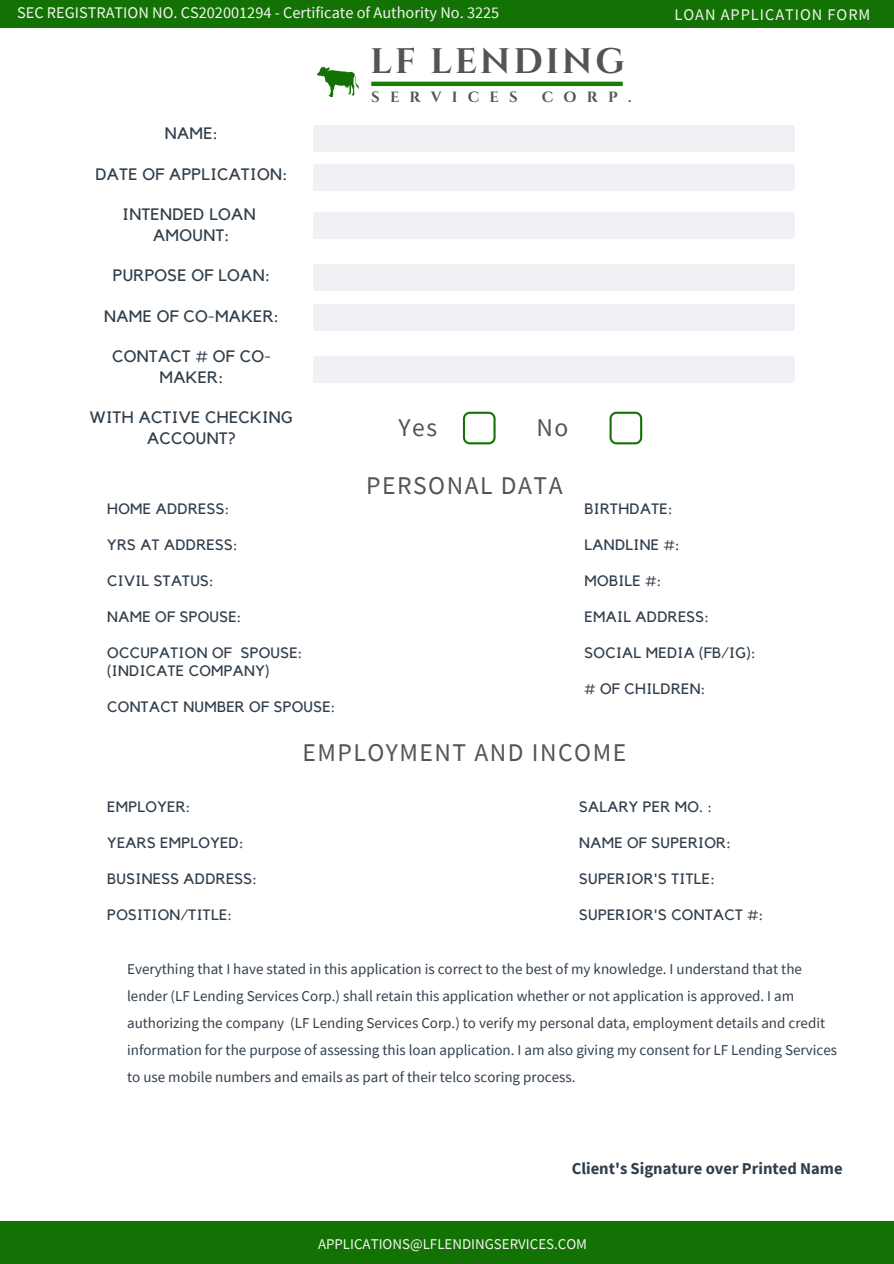
<style>
.page{position:relative;width:894px;height:1264px;background:#fff}
.page>*{position:absolute;margin:0;border:0;box-sizing:border-box;transform-origin:0 0}
.t1{font:700 35.4px "Cinzel";letter-spacing:.08em;color:#545454}
.t2{font:25.5px "Source Sans Pro";letter-spacing:.06em;color:#545454}
.t3{font:16.5px/20.2px "Kollektif";letter-spacing:.02em;color:#313f4c;text-align:center}
.t4{font:700 16.5px "Source Sans Pro";color:#313f4c}
.t5{font:16.2px "Source Sans Pro";color:#f4f5ef}
.t6{font:16.2px "Source Sans Pro";letter-spacing:.06em;color:#f4f5ef}
.t7{font:15px/27px "Source Sans Pro";color:#313f4c}
.t8{font:15px/18px "Kollektif";letter-spacing:.02em;color:#313f4c}
.t9{font:14.85px "Source Sans Pro";color:#f4f5ef}
.t10{font:700 14.85px "Cinzel";letter-spacing:.685em;color:#545454}
</style>
<div class="page">
<div style="left:313px;top:125px;width:481px;height:26px;background:#eff1f4"></div>
<div style="left:313px;top:164px;width:481px;height:26px;background:#eff1f4"></div>
<div style="left:313px;top:213px;width:481px;height:26px;background:#eff1f4"></div>
<div style="left:313px;top:264px;width:481px;height:26px;background:#eff1f4"></div>
<div style="left:313px;top:305px;width:481px;height:26px;background:#eff1f4"></div>
<div style="left:0;top:0;width:893px;height:28px;background:#127203"></div>
<div style="left:0;top:1221px;width:893px;height:42px;background:#127203"></div>
<svg style="left:317px;top:67px;width:42px;height:30px"></svg>
<svg style="left:371px;top:82px;width:251px;height:4px"></svg>
<div style="left:313px;top:356px;width:481px;height:26px;background:#eff1f4"></div>
<svg style="left:463px;top:412px;width:32px;height:32px"></svg>
<svg style="left:609px;top:412px;width:33px;height:32px"></svg>
<p class="t5" style="left:17px;top:2px;width:483px">SEC REGISTRATION NO. CS202001294 - Certificate of Authority No. 3225</p>
<p class="t6" style="left:674px;top:4px;width:197px">LOAN APPLICATION FORM</p>
<h1 class="t1" style="left:370px;top:39px;width:256px">LF LENDING</h1>
<p class="t3" style="left:165px;top:124px;width:55px">NAME:</p>
<p class="t3" style="left:95px;top:165px;width:193px">DATE OF APPLICATION:</p>
<p class="t3" style="left:122px;top:205px;width:134px">INTENDED LOAN<br>AMOUNT:</p>
<p class="t3" style="left:113px;top:266px;width:159px">PURPOSE OF LOAN:</p>
<p class="t3" style="left:104px;top:307px;width:176px">NAME OF CO-MAKER:</p>
<p class="t3" style="left:112px;top:347px;width:160px">CONTACT # OF CO-<br>MAKER:</p>
<p class="t3" style="left:90px;top:408px;width:204px">WITH ACTIVE CHECKING<br>ACCOUNT?</p>
<p class="t8" style="left:107px;top:500px;width:123px">HOME ADDRESS:</p>
<p class="t8" style="left:107px;top:536px;width:132px">YRS AT ADDRESS:</p>
<p class="t8" style="left:107px;top:572px;width:108px">CIVIL STATUS:</p>
<p class="t8" style="left:107px;top:608px;width:136px">NAME OF SPOUSE:</p>
<p class="t8" style="left:107px;top:644px;width:197px">OCCUPATION OF SPOUSE: (INDICATE COMPANY)</p>
<p class="t8" style="left:107px;top:698px;width:230px">CONTACT NUMBER OF SPOUSE:</p>
<p class="t10" style="left:371px;top:87px;width:148px">SERVICES</p>
<p class="t10" style="left:541px;top:87px;width:91px">CORP.</p>
<h2 class="t2" style="left:398px;top:411px;width:40px">Yes</h2>
<h2 class="t2" style="left:536px;top:411px;width:33px">No</h2>
<h2 class="t2" style="left:366px;top:468px;width:198px">PERSONAL DATA</h2>
<p class="t8" style="left:584px;top:500px;width:89px">BIRTHDATE:</p>
<p class="t8" style="left:584px;top:536px;width:96px">LANDLINE #:</p>
<p class="t8" style="left:584px;top:572px;width:78px">MOBILE #:</p>
<p class="t8" style="left:584px;top:608px;width:126px">EMAIL ADDRESS:</p>
<p class="t8" style="left:584px;top:644px;width:173px">SOCIAL MEDIA (FB/IG):</p>
<p class="t8" style="left:584px;top:680px;width:122px"># OF CHILDREN:</p>
<p class="t8" style="left:107px;top:797px;width:85px">EMPLOYER:</p>
<p class="t8" style="left:107px;top:834px;width:138px">YEARS EMPLOYED:</p>
<p class="t8" style="left:107px;top:870px;width:151px">BUSINESS ADDRESS:</p>
<p class="t8" style="left:107px;top:906px;width:126px">POSITION/TITLE:</p>
<h2 class="t2" style="left:302px;top:736px;width:325px">EMPLOYMENT AND INCOME</h2>
<p class="t8" style="left:579px;top:797px;width:134px">SALARY PER MO. :</p>
<p class="t8" style="left:579px;top:834px;width:153px">NAME OF SUPERIOR:</p>
<p class="t8" style="left:579px;top:870px;width:137px">SUPERIOR'S TITLE:</p>
<p class="t8" style="left:579px;top:906px;width:185px">SUPERIOR'S CONTACT #:</p>
<p class="t7" style="left:127px;top:955px;width:711px">Everything that I have stated in this application is correct to the best of my knowledge. I understand that the lender (LF Lending Services Corp.) shall retain this application whether or not application is approved. I am authorizing the company (LF Lending Services Corp.) to verify my personal data, employment details and credit information for the purpose of assessing this loan application. I am also giving my consent for LF Lending Services to use mobile numbers and emails as part of their telco scoring process.</p>
<p class="t4" style="left:571px;top:1157px;width:272px">Client's Signature over Printed Name</p>
<p class="t9" style="left:318px;top:1234px;width:270px">APPLICATIONS@LFLENDINGSERVICES.COM</p>
</div>
